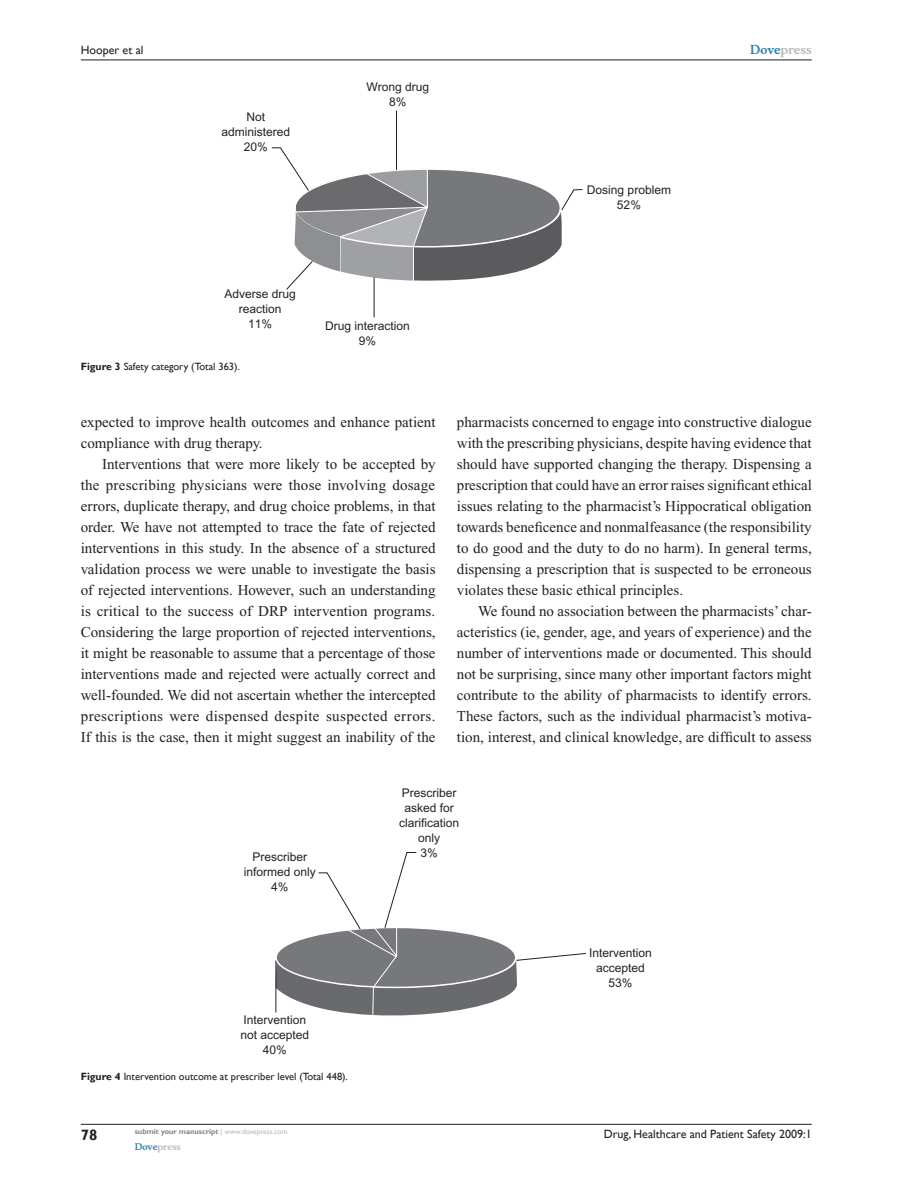
<style>
.page{position:relative;width:918px;height:1188px;background:#fff}
.page>*{position:absolute;margin:0;border:0;box-sizing:border-box;transform-origin:0 0}
.t1{font:15px/21px "Times New Roman";color:#231f20;text-align:justify}
.t2{font:700 15px "Gill Sans";color:#231f20}
.t3{font:12px/15px "Arial";color:#231f20;text-align:center}
.t4{font:12px "Gill Sans";color:#231f20}
.t5{font:700 12px "Musee";color:#b8b9bc}
.t6{font:10.5px "Gill Sans";color:#231f20}
.t7{font:700 9px "Musee";color:#b8b9bc}
.t8{font:700 7.5px "Gill Sans";color:#808285}
.s1{color:#3485ae}
.s2{font-weight:700}
.s3{font-weight:400;color:#b8b9bc}
</style>
<div class="page">
<hr style="left:81px;top:1124px;width:731px;height:1px;background:#231f20">
<hr style="left:81px;top:60px;width:731px;height:1px;background:#231f20">
<svg style="left:292px;top:168px;width:291px;height:115px"></svg>
<svg style="left:349px;top:1013px;width:88px;height:3px"></svg>
<svg style="left:275px;top:852px;width:311px;height:161px"></svg>
<p class="t4" style="left:81px;top:43px;width:64px">Hooper et al</p>
<p class="t5" style="left:750px;top:43px;width:63px"><span class="s1">Dove</span>press</p>
<p class="t3" style="left:221px;top:110px;width:70px">Not administered<br>20%</p>
<p class="t3" style="left:366px;top:80px;width:64px">Wrong drug<br>8%</p>
<p class="t3" style="left:587px;top:182px;width:86px">Dosing problem<br>52%</p>
<p class="t3" style="left:225px;top:287px;width:73px">Adverse drug reaction<br>11%</p>
<p class="t6" style="left:81px;top:361px;width:161px"><span class="s2">Figure 3</span> Safety category (Total 363).</p>
<p class="t3" style="left:325px;top:318px;width:86px">Drug interaction<br>9%</p>
<p class="t1" style="left:81px;top:412px;width:356px">expected to improve health outcomes and enhance patient compliance with drug therapy.</p>
<p class="t1" style="left:81px;top:454px;width:356px;text-indent:21px">Interventions that were more likely to be accepted by the prescribing physicians were those involving dosage errors, duplicate therapy, and drug choice problems, in that order. We have not attempted to trace the fate of rejected interventions in this study. In the absence of a structured validation process we were unable to investigate the basis of rejected interventions. However, such an understanding is critical to the success of DRP intervention programs.<br>Considering the large proportion of rejected interventions, it might be reasonable to assume that a percentage of those interventions made and rejected were actually correct and well-founded. We did not ascertain whether the intercepted prescriptions were dispensed despite suspected errors.<br>If this is the case, then it might suggest an inability of the</p>
<p class="t1" style="left:457px;top:412px;width:357px">pharmacists concerned to engage into constructive dialogue with the prescribing physicians, despite having evidence that should have supported changing the therapy. Dispensing a prescription that could have an error raises significant ethical issues relating to the pharmacist’s Hippocratical obligation towards beneficence and nonmalfeasance (the responsibility to do good and the duty to do no harm). In general terms, dispensing a prescription that is suspected to be erroneous violates these basic ethical principles.</p>
<p class="t1" style="left:457px;top:601px;width:356px;text-indent:21px">We found no association between the pharmacists’ char&shy;acteristics (ie, gender, age, and years of experience) and the number of interventions made or documented. This should not be surprising, since many other important factors might contribute to the ability of pharmacists to identify errors.<br>These factors, such as the individual pharmacist’s motiva&shy;tion, interest, and clinical knowledge, are difficult to assess</p>
<p class="t3" style="left:399px;top:785px;width:62px">Prescriber asked for clarification only</p>
<p class="t3" style="left:253px;top:849px;width:56px">Prescriber</p>
<p class="t3" style="left:420px;top:845px;width:19px">3%</p>
<p class="t3" style="left:244px;top:864px;width:74px">informed only<br>4%</p>
<p class="t3" style="left:241px;top:1012px;width:70px">Intervention not accepted<br>40%</p>
<p class="t6" style="left:81px;top:1070px;width:269px"><span class="s2">Figure 4</span> Intervention outcome at prescriber level (Total 448).</p>
<p class="t3" style="left:589px;top:946px;width:64px">Intervention accepted<br>53%</p>
<p class="t2" style="left:81px;top:1126px;width:18px">78</p>
<p class="t4" style="left:604px;top:1127px;width:209px">Drug, Healthcare and Patient Safety 2009:1</p>
<p class="t8" style="left:135px;top:1127px;width:154px">submit your manuscript <span class="s3">| www.dovepress.com</span></p>
<p class="t7" style="left:135px;top:1141px;width:48px"><span class="s1">Dove</span>press</p>
</div>
